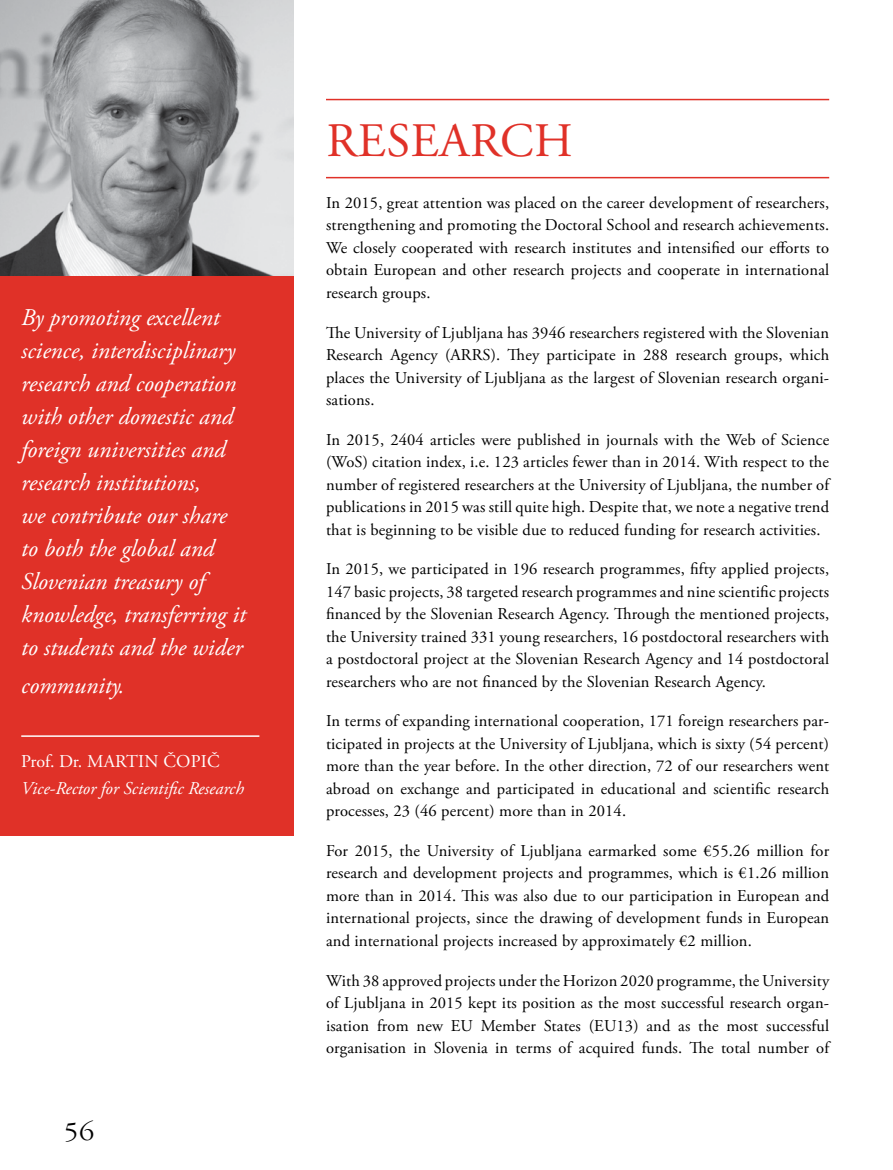
<style>
.page{position:relative;width:893px;height:1170px;background:#fff}
.page>*{position:absolute;margin:0;border:0;box-sizing:border-box;transform-origin:0 0}
.t1{font:48px "Adobe Garamond Pro";letter-spacing:.015em;color:#e03128}
.t2{font:italic 24px/33px "Adobe Garamond Pro";color:#fff}
.t3{font:24px "Garamond Light ITC";color:#000}
.t4{font:italic 18px "Adobe Garamond Pro";color:#fff}
.t5{font:18px "Adobe Garamond Pro";letter-spacing:.015em;color:#fff}
.t6{font:16.5px/22.5px "Adobe Garamond Pro";letter-spacing:.01em;color:#000;text-align:justify}
</style>
<div class="page">
<div style="left:0;top:214px;width:293px;height:622px;background:#e03128"></div>
<hr style="left:326px;top:99px;width:503px;height:1px;background:#e03128">
<hr style="left:326px;top:177px;width:503px;height:1px;background:#e03128">
<img style="left:0;top:0;width:293px;height:275px">
<hr style="left:21px;top:735px;width:238px;height:1px;background:#fff">
<p class="t2" style="left:21px;top:301px;width:226px">By promoting excellent science, interdisciplinary research and cooperation with other domestic and foreign universities and research institutions,<br>we contribute our share to both the global and<br>Slovenian treasury of knowledge, transferring it to students and the wider</p>
<h2 class="t2" style="left:21px;top:669px;width:105px">community.</h2>
<p class="t5" style="left:21px;top:750px;width:200px">Prof. Dr. MARTIN ČOPIČ</p>
<p class="t4" style="left:21px;top:777px;width:224px">Vice-Rector for Scientific Research</p>
<h2 class="t3" style="left:64px;top:1117px;width:32px">56</h2>
<h1 class="t1" style="left:326px;top:112px;width:248px">RESEARCH</h1>
<p class="t6" style="left:326px;top:192px;width:505px">In 2015, great attention was placed on the career development of researchers, strengthening and promoting the Doctoral School and research achievements.<br>We closely cooperated with research institutes and intensified our efforts to obtain European and other research projects and cooperate in international research groups.</p>
<p class="t6" style="left:326px;top:321px;width:505px">The University of Ljubljana has 3946 researchers registered with the Slovenian Research Agency (ARRS). They participate in 288 research groups, which places the University of Ljubljana as the largest of Slovenian research organi&shy;sations.</p>
<p class="t6" style="left:326px;top:428px;width:505px">In 2015, 2404 articles were published in journals with the Web of Science (WoS) citation index, i.e. 123 articles fewer than in 2014. With respect to the number of registered researchers at the University of Ljubljana, the number of publications in 2015 was still quite high. Despite that, we note a negative trend that is beginning to be visible due to reduced funding for research activities.</p>
<p class="t6" style="left:326px;top:558px;width:505px">In 2015, we participated in 196 research programmes, fifty applied projects, 147 basic projects, 38 targeted research programmes and nine scientific projects financed by the Slovenian Research Agency. Through the mentioned projects, the University trained 331 young researchers, 16 postdoctoral researchers with a postdoctoral project at the Slovenian Research Agency and 14 postdoctoral researchers who are not financed by the Slovenian Research Agency.</p>
<p class="t6" style="left:326px;top:710px;width:505px">In terms of expanding international cooperation, 171 foreign researchers par&shy;ticipated in projects at the University of Ljubljana, which is sixty (54 percent) more than the year before. In the other direction, 72 of our researchers went abroad on exchange and participated in educational and scientific research processes, 23 (46 percent) more than in 2014.</p>
<p class="t6" style="left:326px;top:840px;width:505px">For 2015, the University of Ljubljana earmarked some €55.26 million for research and development projects and programmes, which is €1.26 million more than in 2014. This was also due to our participation in European and international projects, since the drawing of development funds in European and international projects increased by approximately €2 million.</p>
<p class="t6" style="left:326px;top:969px;width:505px">With 38 approved projects under the Horizon 2020 programme, the University of Ljubljana in 2015 kept its position as the most successful research organ&shy;isation from new EU Member States (EU13) and as the most successful organisation in Slovenia in terms of acquired funds. The total number of</p>
</div>
